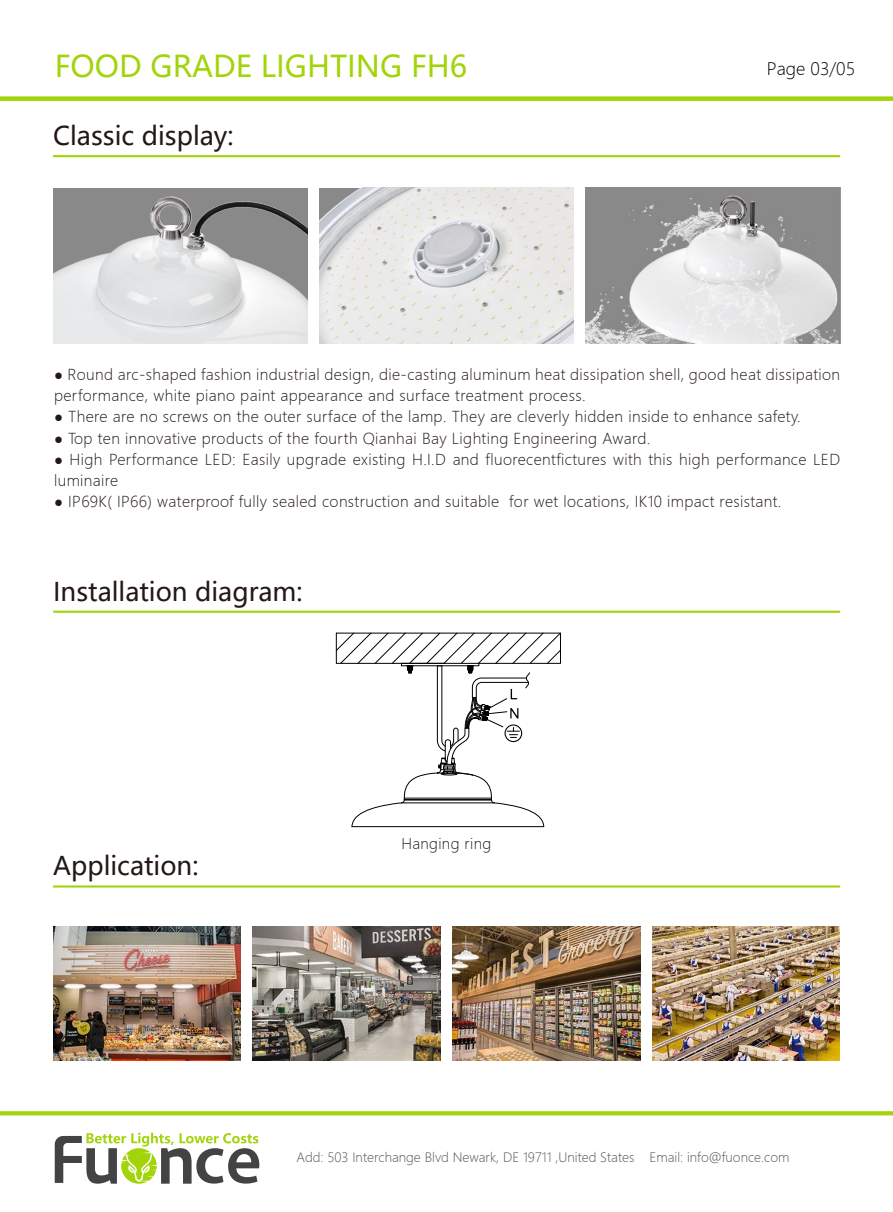
<style>
.page{position:relative;width:893px;height:1212px;background:#fff}
.page>*{position:absolute;margin:0;border:0;box-sizing:border-box;transform-origin:0 0}
.t1{font:29.7px "Microsoft Ya Hei";color:#a2d40a}
.t2{font:25.5px "Microsoft Ya Hei";color:#231815}
.t3{font:300 16.95px "Microsoft Ya Hei";color:#000}
.t4{font:300 14.85px/21.3px "Microsoft Ya Hei";letter-spacing:.025em;color:#231815}
.t5{font:300 14.55px "Microsoft Ya Hei";letter-spacing:.025em;color:#231815}
.t6{font:300 12.75px "Microsoft Ya Hei";color:#54555a}
</style>
<div class="page">
<div style="left:0;top:96px;width:893px;height:5px;background:#a2d40a"></div>
<hr style="left:53px;top:155px;width:787px;height:2px;background:#a2d40a">
<hr style="left:53px;top:611px;width:787px;height:2px;background:#a2d40a">
<hr style="left:53px;top:885px;width:787px;height:2px;background:#a2d40a">
<img style="left:53px;top:927px;width:187px;height:134px">
<img style="left:453px;top:927px;width:187px;height:134px">
<img style="left:652px;top:927px;width:188px;height:134px">
<img style="left:253px;top:927px;width:187px;height:134px">
<img style="left:586px;top:188px;width:254px;height:155px">
<img style="left:53px;top:188px;width:255px;height:155px">
<img style="left:319px;top:188px;width:255px;height:155px">
<svg style="left:0;top:1111px;width:893px;height:4px;background:#a6d616"></svg>
<svg style="left:55px;top:1133px;width:204px;height:51px"></svg>
<svg style="left:335px;top:632px;width:226px;height:195px"></svg>
<h1 class="t1" style="left:55px;top:47px;width:414px">FOOD GRADE LIGHTING FH6</h1>
<p class="t3" style="left:767px;top:58px;width:90px">Page 03/05</p>
<h2 class="t2" style="left:53px;top:119px;width:182px">Classic display:</h2>
<p class="t4" style="left:54px;top:363px;width:788px">● Round arc-shaped fashion industrial design, die-casting aluminum heat dissipation shell, good heat dissipation performance, white piano paint appearance and surface treatment process.</p>
<p class="t4" style="left:54px;top:406px;width:748px">● There are no screws on the outer surface of the lamp. They are cleverly hidden inside to enhance safety.</p>
<p class="t4" style="left:54px;top:427px;width:598px">● Top ten innovative products of the fourth Qianhai Bay Lighting Engineering Award.</p>
<p class="t4" style="left:54px;top:449px;width:788px">● High Performance LED: Easily upgrade existing H.I.D and fluorecentfictures with this high performance LED luminaire</p>
<p class="t4" style="left:54px;top:491px;width:729px">● IP69K( IP66) waterproof fully sealed construction and suitable for wet locations, IK10 impact resistant.</p>
<h2 class="t2" style="left:53px;top:574px;width:251px">Installation diagram:</h2>
<h2 class="t2" style="left:53px;top:849px;width:147px">Application:</h2>
<p class="t5" style="left:401px;top:834px;width:91px">Hanging ring</p>
<p class="t6" style="left:296px;top:1149px;width:494px">Add: 503 Interchange Blvd Newark, DE 19711 ,United States Email: info@fuonce.com</p>
</div>
